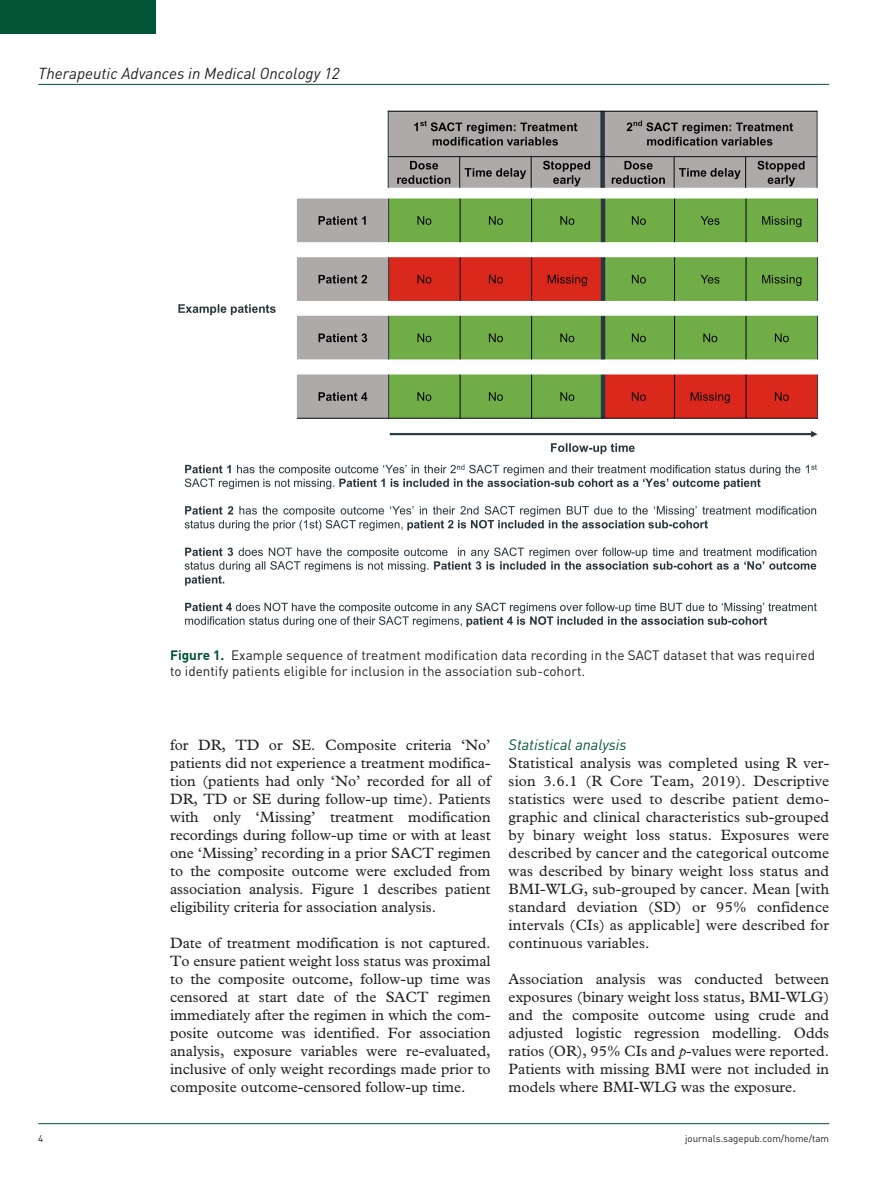
<style>
.page{position:relative;width:893px;height:1191px;background:#fff}
.page>*{position:absolute;margin:0;border:0;box-sizing:border-box;transform-origin:0 0}
.t1{font:italic 15.75px "DIN";color:#231f20}
.t2{font:15px/18px "Plantin Std";color:#231f20;text-align:justify}
.t3{font:italic 15px "DIN";color:#015436}
.t4{font:13.5px/15.8px "DIN";color:#231f20}
.t5{font:9.75px "DIN";color:#231f20}
.s1{font-weight:700;color:#015436}
.s2{font-style:italic}
</style>
<div class="page">
<hr style="left:38px;top:84px;width:791px;height:1px;background:#015436">
<hr style="left:38px;top:1123px;width:791px;height:1px;background:#015436">
<div style="left:0;top:0;width:155px;height:34px;background:#015436"></div>
<img style="left:178px;top:110px;width:641px;height:518px">
<p class="t1" style="left:38px;top:63px;width:303px">Therapeutic Advances in Medical Oncology 12</p>
<p class="t4" style="left:170px;top:647px;width:646px"><span class="s1">Figure 1.</span> Example sequence of treatment modification data recording in the SACT dataset that was required to identify patients eligible for inclusion in the association sub-cohort.</p>
<p class="t2" style="left:170px;top:736px;width:322px">for DR, TD or SE. Composite criteria ‘No’ patients did not experience a treatment modifica&shy;tion (patients had only ‘No’ recorded for all of DR, TD or SE during follow-up time). Patients with only ‘Missing’ treatment modification recordings during follow-up time or with at least one ‘Missing’ recording in a prior SACT regimen to the composite outcome were excluded from association analysis. Figure 1 describes patient eligibility criteria for association analysis.</p>
<p class="t2" style="left:170px;top:934px;width:322px">Date of treatment modification is not captured.<br>To ensure patient weight loss status was proximal to the composite outcome, follow-up time was censored at start date of the SACT regimen immediately after the regimen in which the com&shy;posite outcome was identified. For association analysis, exposure variables were re-evaluated, inclusive of only weight recordings made prior to composite outcome-censored follow-up time.</p>
<p class="t3" style="left:509px;top:735px;width:119px">Statistical analysis</p>
<p class="t2" style="left:509px;top:754px;width:322px">Statistical analysis was completed using R ver&shy;sion 3.6.1 (R Core Team, 2019). Descriptive statistics were used to describe patient demo&shy;graphic and clinical characteristics sub-grouped by binary weight loss status. Exposures were described by cancer and the categorical outcome was described by binary weight loss status and BMI-WLG, sub-grouped by cancer. Mean [with standard deviation (SD) or 95% confidence intervals (CIs) as applicable] were described for continuous variables.</p>
<p class="t2" style="left:509px;top:970px;width:322px">Association analysis was conducted between exposures (binary weight loss status, BMI-WLG) and the composite outcome using crude and adjusted logistic regression modelling. Odds ratios (OR), 95% CIs and <span class="s2">p</span>-values were reported.<br>Patients with missing BMI were not included in models where BMI-WLG was the exposure.</p>
<p class="t5" style="left:38px;top:1132px;width:7px">4</p>
<p class="t5" style="left:685px;top:1132px;width:146px">journals.sagepub.com/home/tam</p>
</div>
